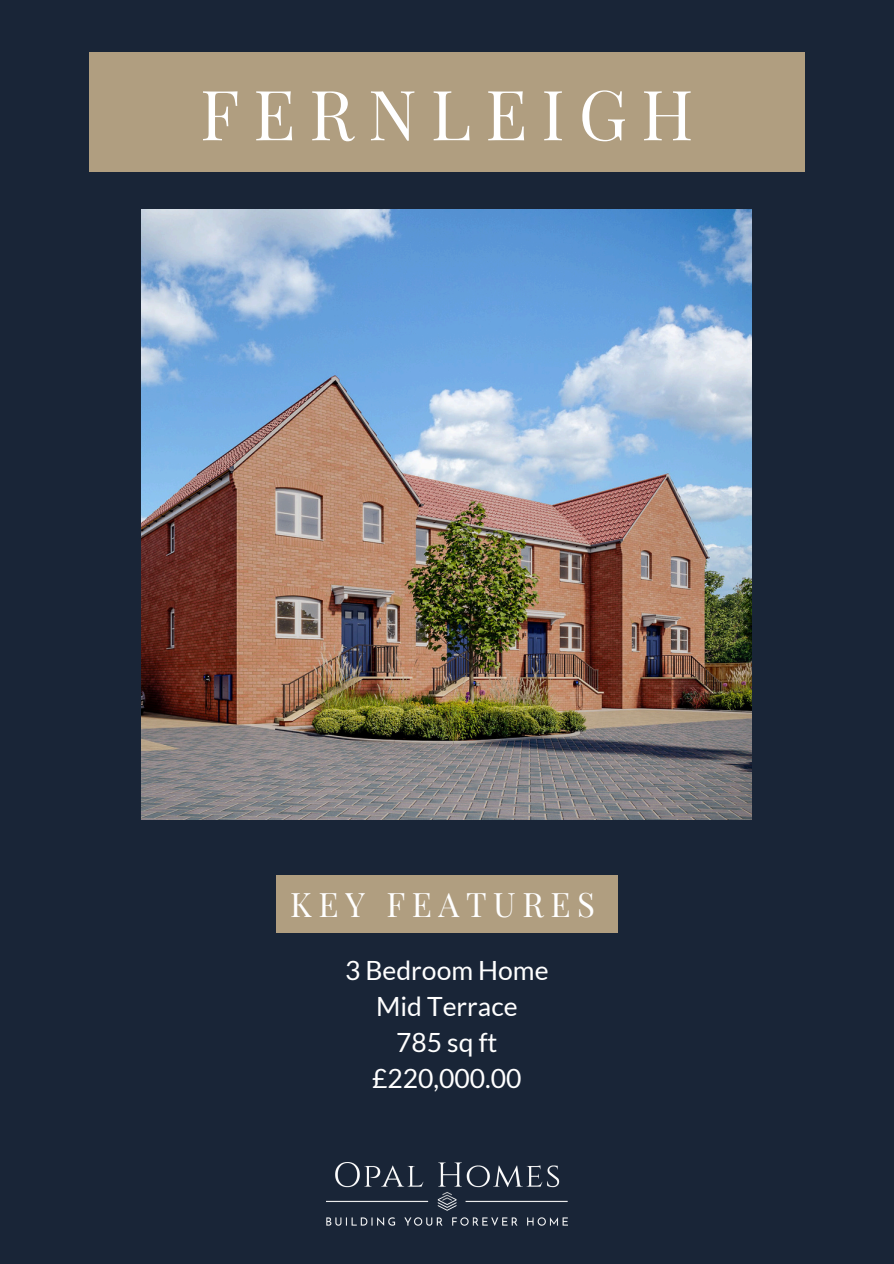
<style>
.page{position:relative;width:894px;height:1264px;background:#fff}
.page>*{position:absolute;margin:0;border:0;box-sizing:border-box;transform-origin:0 0}
.t1{font:69.15px "Playfair Display";letter-spacing:.2em;color:#fff}
.t2{font:33px "Playfair Display";letter-spacing:.2em;color:#fff}
.t3{font:26.4px "Lato";color:#fff}
</style>
<div class="page">
<div style="left:0;top:0;width:893px;height:1263px;background:#192537"></div>
<img style="left:326px;top:1162px;width:241px;height:62px">
<img style="left:142px;top:210px;width:609px;height:609px">
<div style="left:89px;top:53px;width:715px;height:119px;background:#b09e80"></div>
<div style="left:276px;top:875px;width:341px;height:58px;background:#b09e80"></div>
<h2 class="t1" style="left:200px;top:65px;width:495px">FERNLEIGH</h2>
<p class="t2" style="left:290px;top:881px;width:306px">KEY FEATURES</p>
<p class="t3" style="left:345px;top:954px;width:205px">3 Bedroom Home</p>
<p class="t3" style="left:376px;top:990px;width:143px">Mid Terrace</p>
<p class="t3" style="left:396px;top:1026px;width:103px">785 sq ft</p>
<p class="t3" style="left:372px;top:1062px;width:151px">£220,000.00</p>
</div>
